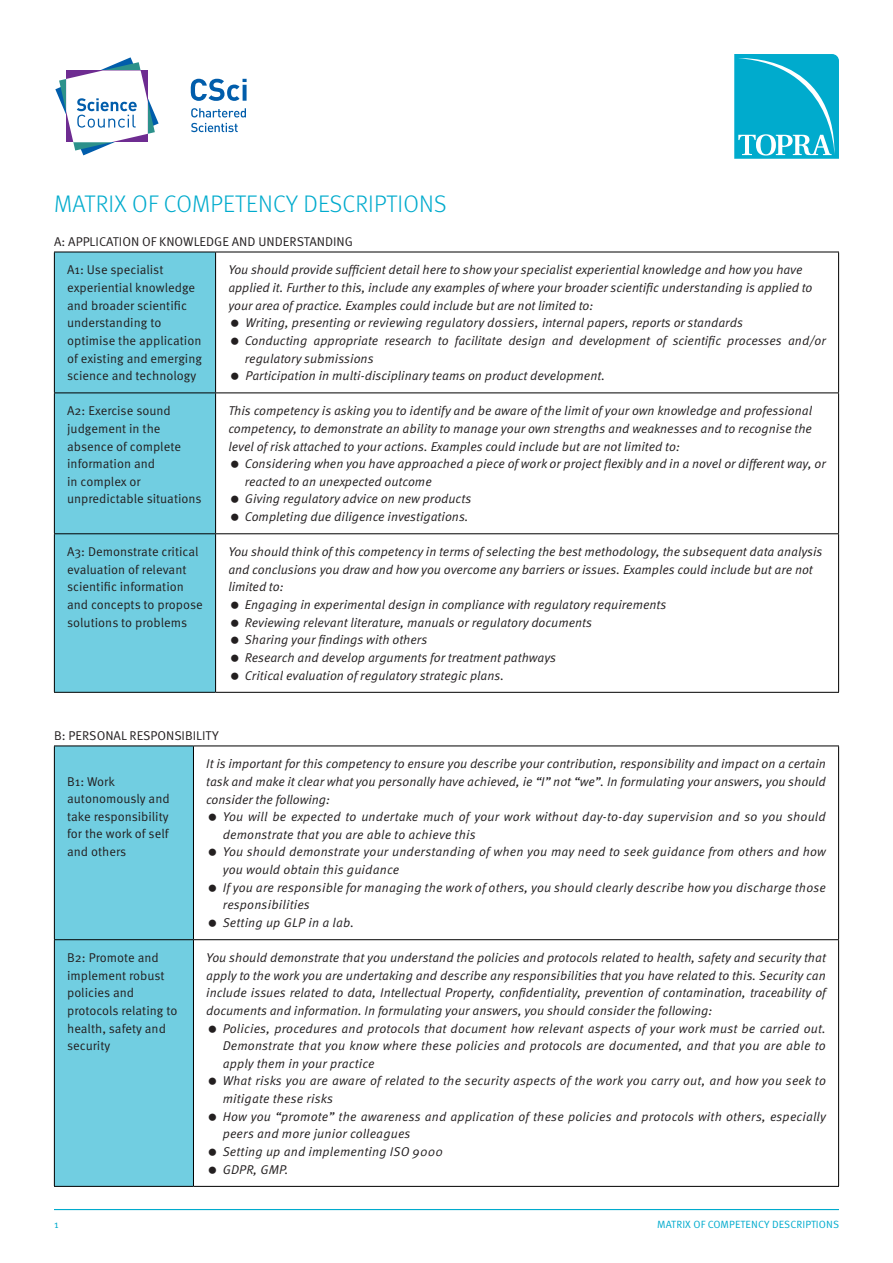
<style>
.page{position:relative;width:893px;height:1263px;background:#fff}
.page>*{position:absolute;margin:0;border:0;box-sizing:border-box;transform-origin:0 0}
.Body_Copy_No_Indent{font:300 24px "Meta OT";letter-spacing:.01em;color:#00abcd}
.Body_Copy_No_Indent-2{font:12.75px/17.7px "Meta OT Norm Ita";color:#231f20}
.Body_Copy_No_Indent-3{font:12.75px/17.7px "Meta OT Norm";color:#231f20}
.t1{font:10.5px "Meta OT Norm";letter-spacing:.01em;color:#00abcd}
</style>
<div class="page">
<hr style="left:54px;top:1209px;width:785px;height:1px;background:#00abcd">
<svg style="left:734px;top:54px;width:105px;height:105px;background:#1db4d2"></svg>
<svg style="left:191px;top:79px;width:56px;height:22px"></svg>
<svg style="left:191px;top:108px;width:55px;height:9px"></svg>
<svg style="left:191px;top:123px;width:47px;height:9px"></svg>
<svg style="left:55px;top:57px;width:104px;height:99px"></svg>
<div style="left:55px;top:253px;width:160px;height:439px;background:#71cee1"></div>
<hr style="left:54px;top:252px;width:162px;height:1px;background:#000">
<hr style="left:216px;top:252px;width:623px;height:1px;background:#000">
<hr style="left:54px;top:392px;width:162px;height:1px;background:#000">
<hr style="left:216px;top:392px;width:623px;height:1px;background:#000">
<hr style="left:54px;top:533px;width:162px;height:1px;background:#000">
<hr style="left:216px;top:533px;width:623px;height:1px;background:#000">
<hr style="left:54px;top:692px;width:162px;height:1px;background:#000">
<hr style="left:216px;top:692px;width:623px;height:1px;background:#000">
<hr style="left:54px;top:252px;width:1px;height:140px;background:#000">
<hr style="left:54px;top:393px;width:1px;height:140px;background:#000">
<hr style="left:54px;top:534px;width:1px;height:158px;background:#000">
<hr style="left:215px;top:252px;width:1px;height:140px;background:#000">
<hr style="left:838px;top:252px;width:1px;height:140px;background:#000">
<hr style="left:215px;top:393px;width:1px;height:140px;background:#000">
<hr style="left:838px;top:393px;width:1px;height:140px;background:#000">
<hr style="left:215px;top:534px;width:1px;height:158px;background:#000">
<hr style="left:838px;top:534px;width:1px;height:158px;background:#000">
<div style="left:55px;top:746px;width:138px;height:440px;background:#71cee1"></div>
<hr style="left:54px;top:745px;width:139px;height:1px;background:#000">
<hr style="left:193px;top:745px;width:646px;height:1px;background:#000">
<hr style="left:54px;top:939px;width:139px;height:1px;background:#000">
<hr style="left:193px;top:939px;width:646px;height:1px;background:#000">
<hr style="left:54px;top:1186px;width:139px;height:1px;background:#000">
<hr style="left:193px;top:1186px;width:646px;height:1px;background:#000">
<hr style="left:54px;top:746px;width:1px;height:193px;background:#000">
<hr style="left:54px;top:940px;width:1px;height:246px;background:#000">
<hr style="left:193px;top:746px;width:1px;height:193px;background:#000">
<hr style="left:838px;top:746px;width:1px;height:193px;background:#000">
<hr style="left:193px;top:940px;width:1px;height:246px;background:#000">
<hr style="left:838px;top:940px;width:1px;height:246px;background:#000">
<p class="Body_Copy_No_Indent" style="left:54px;top:189px;width:394px">MATRIX OF COMPETENCY DESCRIPTIONS</p>
<p class="Body_Copy_No_Indent-3" style="left:54px;top:232px;width:300px">A: APPLICATION OF KNOWLEDGE AND UNDERSTANDING</p>
<p class="Body_Copy_No_Indent-3" style="left:67px;top:261px;width:136px">A1: Use specialist experiential knowledge and broader scientific understanding to optimise the application of existing and emerging science and technology</p>
<p class="Body_Copy_No_Indent-2" style="left:228px;top:261px;width:586px">You should provide sufficient detail here to show your specialist experiential knowledge and how you have applied it. Further to this, include any examples of where your broader scientific understanding is applied to your area of practice. Examples could include but are not limited to:</p>
<p class="Body_Copy_No_Indent-2" style="left:245px;top:314px;width:499px">Writing, presenting or reviewing regulatory dossiers, internal papers, reports or standards</p>
<p class="Body_Copy_No_Indent-2" style="left:245px;top:332px;width:583px">Conducting appropriate research to facilitate design and development of scientific processes and/or regulatory submissions</p>
<p class="Body_Copy_No_Indent-2" style="left:245px;top:367px;width:361px">Participation in multi-disciplinary teams on product development.</p>
<p class="Body_Copy_No_Indent-3" style="left:67px;top:402px;width:136px">A2: Exercise sound judgement in the absence of complete information and<br>in complex or unpredictable situations</p>
<p class="Body_Copy_No_Indent-2" style="left:228px;top:402px;width:585px;text-align:justify">This competency is asking you to identify and be aware of the limit of your own knowledge and professional competency, to demonstrate an ability to manage your own strengths and weaknesses and to recognise the level of risk attached to your actions. Examples could include but are not limited to:</p>
<p class="Body_Copy_No_Indent-2" style="left:245px;top:455px;width:583px">Considering when you have approached a piece of work or project flexibly and in a novel or different way, or reacted to an unexpected outcome</p>
<p class="Body_Copy_No_Indent-2" style="left:245px;top:490px;width:228px">Giving regulatory advice on new products</p>
<p class="Body_Copy_No_Indent-2" style="left:245px;top:508px;width:225px">Completing due diligence investigations.</p>
<p class="Body_Copy_No_Indent-3" style="left:67px;top:543px;width:137px">A3: Demonstrate critical evaluation of relevant scientific information and concepts to propose solutions to problems</p>
<p class="Body_Copy_No_Indent-2" style="left:228px;top:543px;width:596px">You should think of this competency in terms of selecting the best methodology, the subsequent data analysis and conclusions you draw and how you overcome any barriers or issues. Examples could include but are not limited to:</p>
<p class="Body_Copy_No_Indent-2" style="left:245px;top:596px;width:423px">Engaging in experimental design in compliance with regulatory requirements</p>
<p class="Body_Copy_No_Indent-2" style="left:245px;top:614px;width:349px">Reviewing relevant literature, manuals or regulatory documents</p>
<p class="Body_Copy_No_Indent-2" style="left:245px;top:631px;width:184px">Sharing your findings with others</p>
<p class="Body_Copy_No_Indent-2" style="left:245px;top:649px;width:313px">Research and develop arguments for treatment pathways</p>
<p class="Body_Copy_No_Indent-2" style="left:245px;top:666px;width:261px">Critical evaluation of regulatory strategic plans.</p>
<p class="Body_Copy_No_Indent-3" style="left:54px;top:726px;width:166px">B: PERSONAL RESPONSIBILITY</p>
<p class="Body_Copy_No_Indent-3" style="left:67px;top:772px;width:104px">B1: Work autonomously and take responsibility for the work of self and others</p>
<p class="Body_Copy_No_Indent-2" style="left:206px;top:755px;width:621px;text-align:justify">It is important for this competency to ensure you describe your contribution, responsibility and impact on a certain task and make it clear what you personally have achieved, ie “I” not “we”. In formulating your answers, you should consider the following:</p>
<p class="Body_Copy_No_Indent-2" style="left:223px;top:808px;width:605px">You will be expected to undertake much of your work without day-to-day supervision and so you should demonstrate that you are able to achieve this</p>
<p class="Body_Copy_No_Indent-2" style="left:223px;top:843px;width:605px">You should demonstrate your understanding of when you may need to seek guidance from others and how you would obtain this guidance</p>
<p class="Body_Copy_No_Indent-2" style="left:223px;top:879px;width:605px">If you are responsible for managing the work of others, you should clearly describe how you discharge those responsibilities</p>
<p class="Body_Copy_No_Indent-2" style="left:223px;top:914px;width:133px">Setting up GLP in a lab.</p>
<p class="Body_Copy_No_Indent-3" style="left:67px;top:949px;width:112px">B2: Promote and implement robust policies and protocols relating to health, safety and security</p>
<p class="Body_Copy_No_Indent-2" style="left:206px;top:949px;width:621px;text-align:justify">You should demonstrate that you understand the policies and protocols related to health, safety and security that apply to the work you are undertaking and describe any responsibilities that you have related to this. Security can include issues related to data, Intellectual Property, confidentiality, prevention of contamination, traceability of documents and information. In formulating your answers, you should consider the following:</p>
<p class="Body_Copy_No_Indent-2" style="left:223px;top:1019px;width:605px;text-align:justify">Policies, procedures and protocols that document how relevant aspects of your work must be carried out.<br>Demonstrate that you know where these policies and protocols are documented, and that you are able to apply them in your practice</p>
<p class="Body_Copy_No_Indent-2" style="left:223px;top:1072px;width:605px">What risks you are aware of related to the security aspects of the work you carry out, and how you seek to mitigate these risks</p>
<p class="Body_Copy_No_Indent-2" style="left:223px;top:1108px;width:605px">How you “promote” the awareness and application of these policies and protocols with others, especially peers and more junior colleagues</p>
<p class="Body_Copy_No_Indent-2" style="left:223px;top:1143px;width:222px">Setting up and implementing ISO 9000</p>
<p class="Body_Copy_No_Indent-2" style="left:223px;top:1160px;width:67px">GDPR, GMP.</p>
<p class="t1" style="left:54px;top:1218px;width:6px">1</p>
<p class="t1" style="left:657px;top:1218px;width:183px">MATRIX OF COMPETENCY DESCRIPTIONS</p>
</div>
